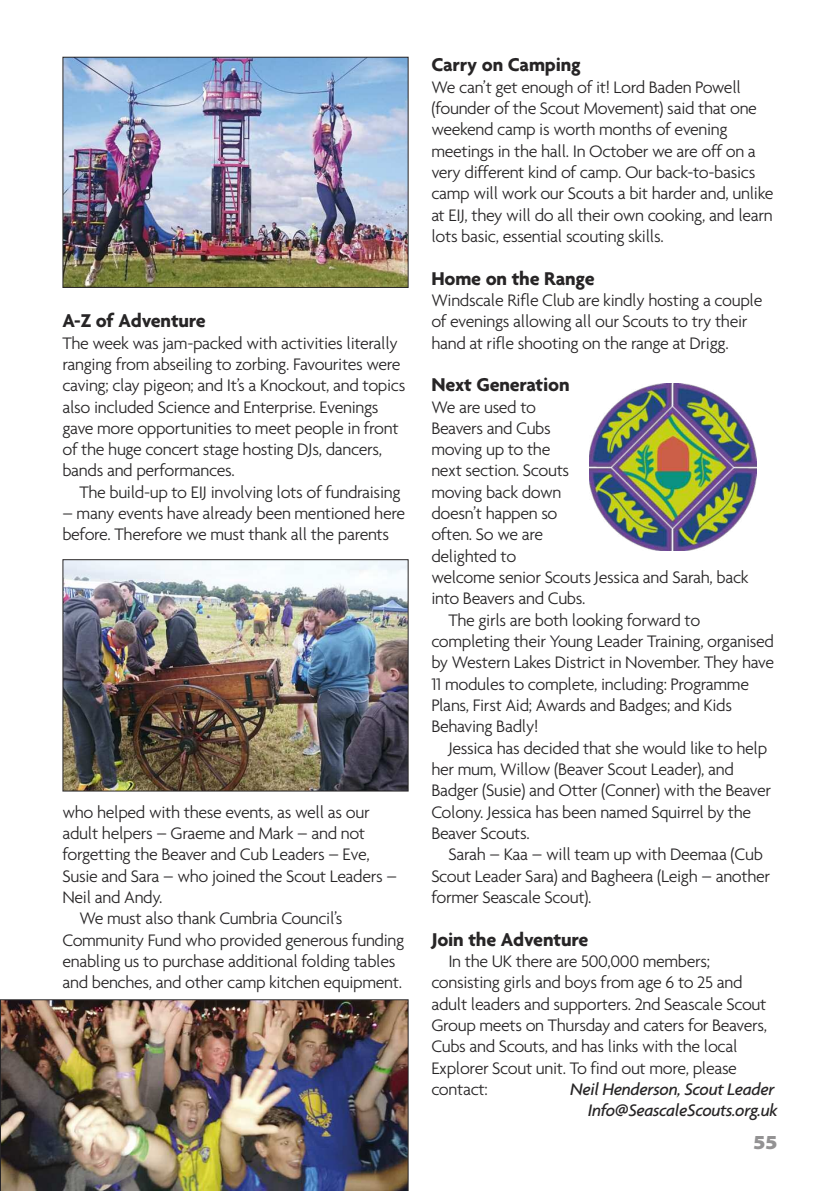
<style>
.page{position:relative;width:840px;height:1191px;background:#fff}
.page>*{position:absolute;margin:0;border:0;box-sizing:border-box;transform-origin:0 0}
.t1{font:700 20px "Agenda";letter-spacing:-.01em;color:#272526}
.t2{font:900 semi-expanded 20px "Myriad Pro";color:#939293}
.t3{font:300 18px/21.4px "Agenda";letter-spacing:-.02em;color:#272526}
.t4{font:italic 500 18px/21.4px "Agenda";letter-spacing:-.02em;color:#272526;text-align:right}
</style>
<div class="page">
<img style="left:64px;top:561px;width:342px;height:228px">
<div style="left:62px;top:559px;width:346px;height:232px;border:1px solid #272526"></div>
<img style="left:0;top:999px;width:408px;height:192px">
<img style="left:64px;top:59px;width:342px;height:227px">
<div style="left:62px;top:57px;width:346px;height:231px;border:1px solid #272526"></div>
<img style="left:589px;top:383px;width:167px;height:167px">
<p class="t1" style="left:62px;top:308px;width:145px">A-Z of Adventure</p>
<p class="t3" style="left:62px;top:331px;width:344px">The week was jam-packed with activities literally ranging from abseiling to zorbing. favourites were caving; clay pigeon; and It’s a Knockout, and topics also included Science and enterprise. evenings gave more opportunities to meet people in front of the huge concert stage hosting DJs, dancers, bands and performances.</p>
<p class="t3" style="left:79px;top:481px;width:322px">The build-up to eIJ involving lots of fundraising</p>
<p class="t3" style="left:62px;top:502px;width:344px">– many events have already been mentioned here before. Therefore we must thank all the parents</p>
<p class="t3" style="left:62px;top:801px;width:308px">who helped with these events, as well as our</p>
<p class="t3" style="left:62px;top:822px;width:304px">adult helpers – Graeme and Mark – and not</p>
<p class="t3" style="left:62px;top:843px;width:309px">forgetting the Beaver and Cub leaders – eve,</p>
<p class="t3" style="left:62px;top:864px;width:336px">Susie and Sara – who joined the Scout leaders –</p>
<p class="t3" style="left:62px;top:886px;width:102px">Neil and Andy.</p>
<p class="t3" style="left:79px;top:907px;width:264px">We must also thank Cumbria Council’s</p>
<p class="t3" style="left:62px;top:928px;width:343px">Community fund who provided generous funding</p>
<p class="t3" style="left:62px;top:950px;width:334px">enabling us to purchase additional folding tables</p>
<p class="t3" style="left:62px;top:971px;width:341px">and benches, and other camp kitchen equipment.</p>
<p class="t1" style="left:431px;top:53px;width:151px">Carry on Camping</p>
<p class="t3" style="left:431px;top:76px;width:343px">We can’t get enough of it! lord Baden Powell (founder of the Scout Movement) said that one weekend camp is worth months of evening meetings in the hall. In october we are off on a very different kind of camp. our back-to-basics camp will work our Scouts a bit harder and, unlike at eIJ, they will do all their own cooking, and learn lots basic, essential scouting skills.</p>
<p class="t1" style="left:431px;top:266px;width:165px">Home on the Range</p>
<p class="t3" style="left:431px;top:289px;width:332px">Windscale Rifle Club are kindly hosting a couple of evenings allowing all our Scouts to try their hand at rifle shooting on the range at Drigg.</p>
<p class="t1" style="left:431px;top:372px;width:140px">Next Generation</p>
<p class="t3" style="left:431px;top:395px;width:106px">We are used to</p>
<p class="t3" style="left:431px;top:417px;width:121px">Beavers and Cubs</p>
<p class="t3" style="left:431px;top:438px;width:120px">moving up to the</p>
<p class="t3" style="left:431px;top:459px;width:139px">next section. Scouts</p>
<p class="t3" style="left:431px;top:481px;width:132px">moving back down</p>
<p class="t3" style="left:431px;top:502px;width:128px">doesn’t happen so</p>
<p class="t3" style="left:431px;top:523px;width:113px">often. So we are</p>
<p class="t3" style="left:431px;top:545px;width:86px">delighted to</p>
<p class="t3" style="left:431px;top:566px;width:318px">welcome senior Scouts Jessica and Sarah, back</p>
<p class="t3" style="left:431px;top:587px;width:155px">into Beavers and Cubs.</p>
<p class="t3" style="left:448px;top:609px;width:253px">The girls are both looking forward to</p>
<p class="t3" style="left:431px;top:630px;width:344px">completing their Young leader Training, organised</p>
<p class="t3" style="left:431px;top:651px;width:344px">by Western lakes District in November. They have</p>
<p class="t3" style="left:431px;top:673px;width:319px">11 modules to complete, including: Programme</p>
<p class="t3" style="left:431px;top:694px;width:302px">Plans, first Aid; Awards and Badges; and Kids</p>
<p class="t3" style="left:431px;top:715px;width:108px">Behaving Badly!</p>
<p class="t3" style="left:448px;top:737px;width:320px">Jessica has decided that she would like to help</p>
<p class="t3" style="left:431px;top:758px;width:304px">her mum, Willow (Beaver Scout leader), and</p>
<p class="t3" style="left:431px;top:779px;width:341px">Badger (Susie) and otter (Conner) with the Beaver</p>
<p class="t3" style="left:431px;top:801px;width:321px">Colony. Jessica has been named Squirrel by the</p>
<p class="t3" style="left:431px;top:822px;width:100px">Beaver Scouts.</p>
<p class="t3" style="left:448px;top:843px;width:316px">Sarah – Kaa – will team up with Deemaa (Cub</p>
<p class="t3" style="left:431px;top:864px;width:340px">Scout leader Sara) and Bagheera (leigh – another</p>
<p class="t3" style="left:431px;top:886px;width:162px">former Seascale Scout).</p>
<p class="t1" style="left:431px;top:927px;width:158px">Join the Adventure</p>
<p class="t3" style="left:431px;top:950px;width:337px;text-indent:17px">In the uK there are 500,000 members; consisting girls and boys from age 6 to 25 and adult leaders and supporters. 2nd Seascale Scout Group meets on Thursday and caters for Beavers, Cubs and Scouts, and has links with the local explorer Scout unit. To find out more, please contact:</p>
<p class="t4" style="left:569px;top:1078px;width:209px">Neil Henderson, Scout Leader<br>Info@SeascaleScouts.org.uk</p>
<p class="t2" style="left:752px;top:1135px;width:26px">55</p>
</div>
